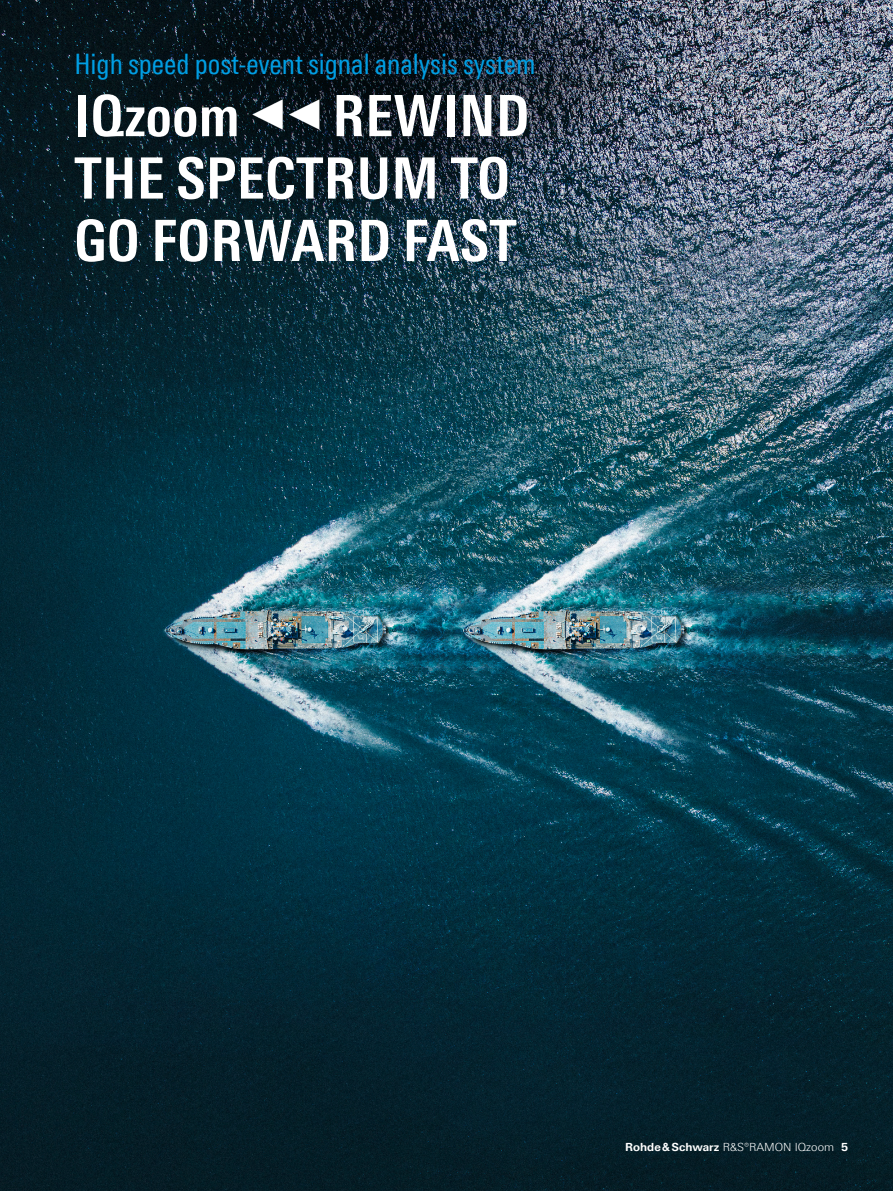
<style>
.page{position:relative;width:893px;height:1191px;background:#fff}
.page>*{position:absolute;margin:0;border:0;box-sizing:border-box;transform-origin:0 0}
.t1{font:700 57px/62.4px "Linotype Univers 620 Cn";letter-spacing:.01em;color:#fff}
.t2{font:28.2px "Linotype Univers 420 Cn";color:#009ee3}
.Fusszeile_rechts{font:300 11.25px "Linotype Univers 330";color:#fff}
.s1{font-family:"Arial";font-weight:400;font-size:42.75px}
.s2{font-family:"Linotype Univers 630";font-weight:700}
</style>
<div class="page">
<img style="left:0;top:0;width:893px;height:1191px">
<img style="left:206px;top:0;width:463px;height:233px">
<svg style="left:114px;top:0;width:464px;height:163px;background:#111d26"></svg>
<p class="t2" style="left:74px;top:47px;width:463px">High speed post-event signal analysis system</p>
<p class="t1" style="left:74px;top:84px;width:456px">IQzoom<span class="s1">◄◄</span> REWIND<br>THE SPECTRUM TO<br>GO FORWARD FAST</p>
<p class="Fusszeile_rechts" style="left:625px;top:1140px;width:225px"><span class="s2">Rohde&amp;Schwarz</span> R&amp;S®RAMON IQzoom <span class="s2">5</span></p>
</div>
